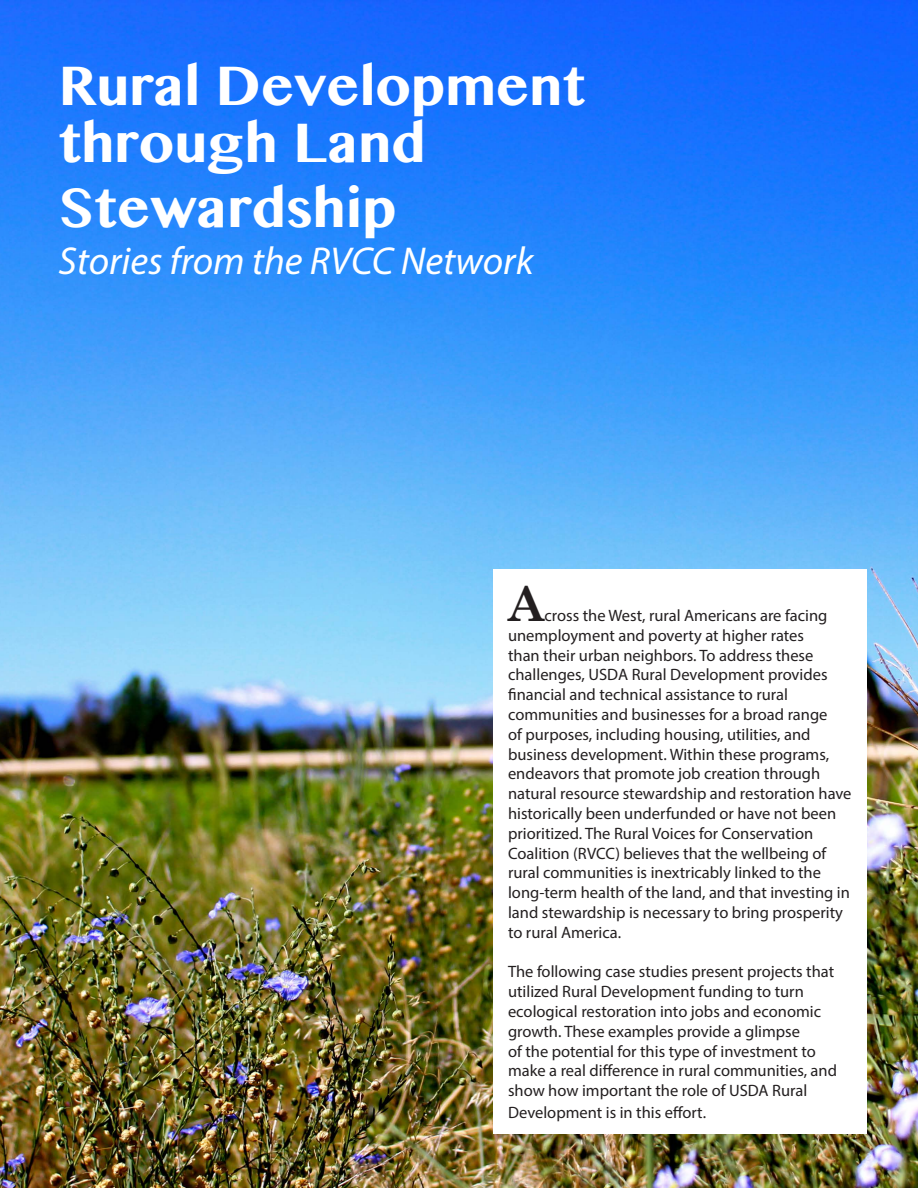
<style>
.page{position:relative;width:918px;height:1188px;background:#fff}
.page>*{position:absolute;margin:0;border:0;box-sizing:border-box;transform-origin:0 0}
.t1{font:700 48px "Bangla MN";color:#fff}
.t2{font:700 48px "Century Schoolbook";color:#231f20}
.t3{font:italic 39px "Myriad Pro";color:#fff}
.t4{font:16.5px/19.8px "Myriad Pro";color:#231f20}
</style>
<div class="page">
<img style="left:0;top:0;width:918px;height:1188px">
<div style="left:493px;top:569px;width:374px;height:565px;background:#fff"></div>
<p class="t1" style="left:58px;top:50px;width:528px">Rural Development</p>
<p class="t1" style="left:58px;top:108px;width:369px">through Land</p>
<p class="t1" style="left:58px;top:172px;width:340px">Stewardship</p>
<p class="t3" style="left:58px;top:237px;width:476px">Stories from the RVCC Network</p>
<p class="t2" style="left:508px;top:575px;width:38px">A</p>
<p class="t4" style="left:508px;top:605px;width:345px;text-indent:36px">cross the West, rural Americans are facing unemployment and poverty at higher rates<br>than their urban neighbors. To address these challenges, USDA Rural Development provides financial and technical assistance to rural communities and businesses for a broad range<br>of purposes, including housing, utilities, and business development. Within these programs, endeavors that promote job creation through natural resource stewardship and restoration have historically been underfunded or have not been prioritized. The Rural Voices for Conservation Coalition (RVCC) believes that the wellbeing of rural communities is inextricably linked to the long-term health of the land, and that investing in land stewardship is necessary to bring prosperity to rural America.</p>
<p class="t4" style="left:508px;top:962px;width:330px">The following case studies present projects that utilized Rural Development funding to turn ecological restoration into jobs and economic growth. These examples provide a glimpse<br>of the potential for this type of investment to make a real difference in rural communities, and show how important the role of USDA Rural</p>
<p class="t4" style="left:508px;top:1102px;width:200px">Development is in this effort.</p>
</div>
